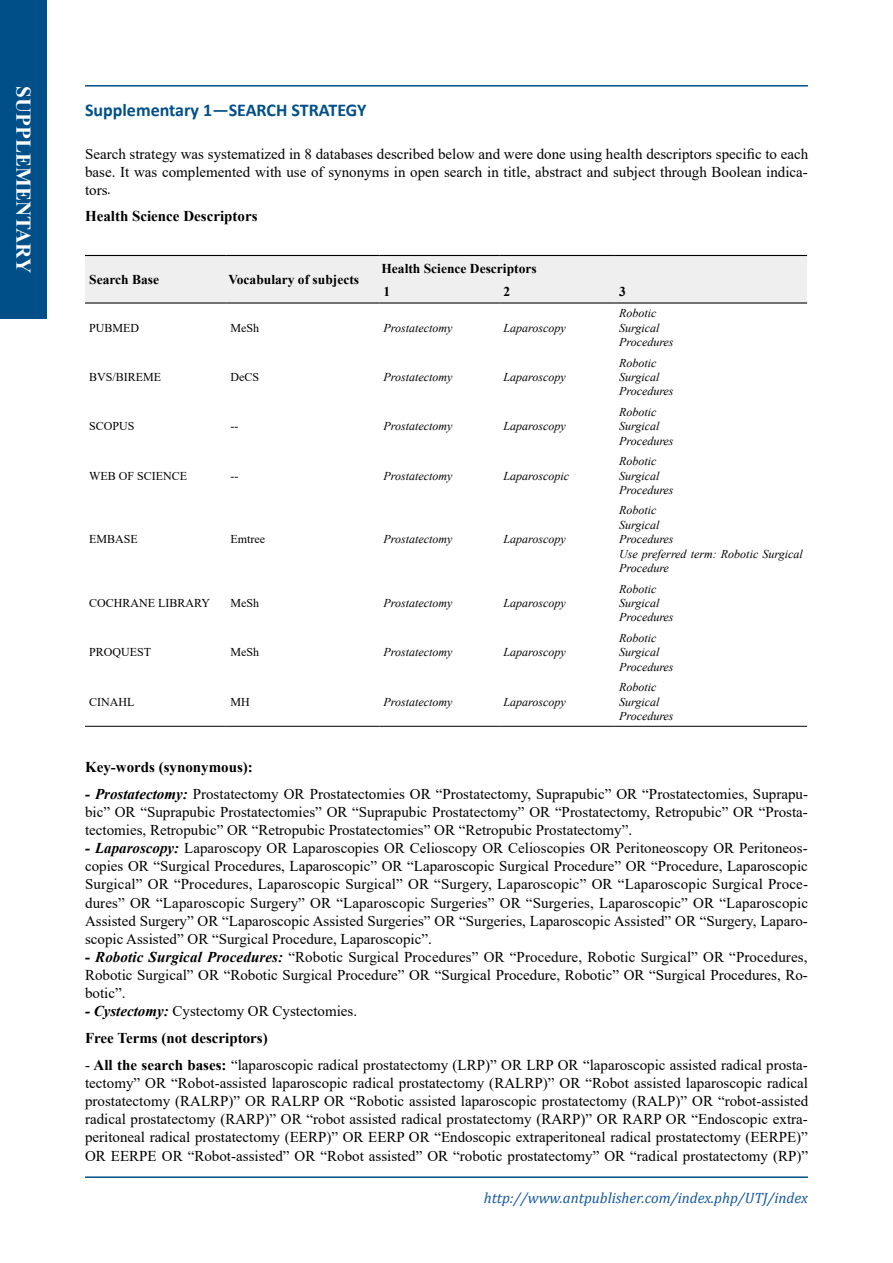
<style>
.page{position:relative;width:893px;height:1263px;background:#fff}
.page>*{position:absolute;margin:0;border:0;box-sizing:border-box;transform-origin:0 0}
.t1{font:700 21px "Times New Roman";color:#fff}
.t2{font:700 18px "Calibri";color:#004f88}
.t3{font:15px/18.1px "Times New Roman";color:#000;text-align:justify}
.t4{font:italic 15px "Cambria";color:#15599f}
.t5{font:700 15px "Times New Roman";color:#000}
.t6{font:700 13.5px/23.7px "Times New Roman";color:#000}
.t7{font:italic 12px/14.4px "Times New Roman";color:#000}
.t8{font:12px "Times New Roman";color:#000}
.s1{font-family:"Cambria";font-size:13.5px}
.s2{font-weight:700;font-style:italic}
.s3{font-weight:700}
</style>
<div class="page">
<div style="left:0;top:0;width:47px;height:319px;background:#004f88"></div>
<hr style="left:85px;top:85px;width:723px;height:2px;background:#004f88">
<hr style="left:85px;top:1176px;width:723px;height:2px;background:#004f88">
<div style="left:85px;top:256px;width:722px;height:46px;background:#efefef"></div>
<hr style="left:85px;top:726px;width:141px;height:1px;background:#000">
<hr style="left:226px;top:726px;width:153px;height:1px;background:#000">
<hr style="left:379px;top:726px;width:120px;height:1px;background:#000">
<hr style="left:499px;top:726px;width:116px;height:1px;background:#000">
<hr style="left:615px;top:726px;width:192px;height:1px;background:#000">
<hr style="left:85px;top:302px;width:141px;height:2px;background:#000">
<hr style="left:226px;top:302px;width:153px;height:2px;background:#000">
<hr style="left:379px;top:302px;width:120px;height:2px;background:#000">
<hr style="left:499px;top:302px;width:116px;height:2px;background:#000">
<hr style="left:615px;top:302px;width:192px;height:2px;background:#000">
<hr style="left:85px;top:255px;width:141px;height:1px;background:#000">
<hr style="left:226px;top:255px;width:153px;height:1px;background:#000">
<hr style="left:379px;top:255px;width:120px;height:1px;background:#000">
<hr style="left:499px;top:255px;width:116px;height:1px;background:#000">
<hr style="left:615px;top:255px;width:192px;height:1px;background:#000">
<h1 class="t1" style="left:39px;top:86px;width:188px;rotate:90deg">SUPPLEMENTARY</h1>
<p class="t2" style="left:85px;top:98px;width:283px">Supplementary 1—SEARCH STRATEGY</p>
<p class="t3" style="left:85px;top:145px;width:725px">Search strategy was systematized in 8 databases described below and were done using health descriptors specific to each base. It was complemented with use of synonyms in open search in title, abstract and subject through Boolean indica&shy;tors<span class="s1">.</span></p>
<p class="t5" style="left:85px;top:205px;width:174px">Health Science Descriptors</p>
<p class="t6" style="left:89px;top:267px;width:71px">Search Base</p>
<p class="t6" style="left:228px;top:267px;width:132px">Vocabulary of subjects</p>
<p class="t6" style="left:381px;top:256px;width:157px">Health Science Descriptors<br>1</p>
<p class="t6" style="left:503px;top:280px;width:8px">2</p>
<p class="t6" style="left:619px;top:280px;width:8px">3</p>
<p class="t8" style="left:89px;top:319px;width:52px">PUBMED</p>
<p class="t8" style="left:230px;top:319px;width:30px">MeSh</p>
<p class="t7" style="left:384px;top:320px;width:70px">Prostatectomy</p>
<p class="t7" style="left:503px;top:320px;width:64px">Laparoscopy</p>
<p class="t8" style="left:89px;top:368px;width:74px">BVS/BIREME</p>
<p class="t8" style="left:230px;top:368px;width:30px">DeCS</p>
<p class="t7" style="left:384px;top:369px;width:70px">Prostatectomy</p>
<p class="t7" style="left:503px;top:369px;width:64px">Laparoscopy</p>
<p class="t8" style="left:89px;top:418px;width:47px">SCOPUS</p>
<p class="t8" style="left:230px;top:418px;width:9px">--</p>
<p class="t7" style="left:384px;top:419px;width:70px">Prostatectomy</p>
<p class="t7" style="left:503px;top:419px;width:64px">Laparoscopy</p>
<p class="t8" style="left:89px;top:467px;width:100px">WEB OF SCIENCE</p>
<p class="t8" style="left:230px;top:467px;width:9px">--</p>
<p class="t7" style="left:384px;top:468px;width:70px">Prostatectomy</p>
<p class="t7" style="left:503px;top:468px;width:67px">Laparoscopic</p>
<p class="t8" style="left:89px;top:531px;width:50px">EMBASE</p>
<p class="t8" style="left:230px;top:531px;width:36px">Emtree</p>
<p class="t7" style="left:384px;top:532px;width:70px">Prostatectomy</p>
<p class="t7" style="left:503px;top:532px;width:64px">Laparoscopy</p>
<p class="t8" style="left:89px;top:594px;width:123px">COCHRANE LIBRARY</p>
<p class="t8" style="left:230px;top:594px;width:30px">MeSh</p>
<p class="t7" style="left:384px;top:595px;width:70px">Prostatectomy</p>
<p class="t7" style="left:503px;top:595px;width:64px">Laparoscopy</p>
<p class="t8" style="left:89px;top:644px;width:64px">PROQUEST</p>
<p class="t8" style="left:230px;top:644px;width:30px">MeSh</p>
<p class="t7" style="left:384px;top:645px;width:70px">Prostatectomy</p>
<p class="t7" style="left:503px;top:645px;width:64px">Laparoscopy</p>
<p class="t8" style="left:89px;top:693px;width:47px">CINAHL</p>
<p class="t8" style="left:230px;top:693px;width:21px">MH</p>
<p class="t7" style="left:384px;top:694px;width:70px">Prostatectomy</p>
<p class="t7" style="left:503px;top:694px;width:64px">Laparoscopy</p>
<p class="t7" style="left:619px;top:306px;width:56px">Robotic<br>Surgical<br>Procedures</p>
<p class="t7" style="left:619px;top:355px;width:56px">Robotic<br>Surgical<br>Procedures</p>
<p class="t7" style="left:619px;top:404px;width:56px">Robotic<br>Surgical<br>Procedures</p>
<p class="t7" style="left:619px;top:454px;width:56px">Robotic<br>Surgical<br>Procedures</p>
<p class="t7" style="left:619px;top:503px;width:185px">Robotic<br>Surgical<br>Procedures<br>Use preferred term: Robotic Surgical<br>Procedure</p>
<p class="t7" style="left:619px;top:581px;width:56px">Robotic<br>Surgical<br>Procedures</p>
<p class="t7" style="left:619px;top:630px;width:56px">Robotic<br>Surgical<br>Procedures</p>
<p class="t7" style="left:619px;top:680px;width:56px">Robotic<br>Surgical<br>Procedures</p>
<p class="t5" style="left:85px;top:756px;width:169px">Key-words (synonymous):</p>
<p class="t3" style="left:85px;top:784px;width:724px"><span class="s2">- Prostatectomy:</span> Prostatectomy OR Prostatectomies OR “Prostatectomy, Suprapubic” OR “Prostatectomies, Suprapu&shy;bic” OR “Suprapubic Prostatectomies” OR “Suprapubic Prostatectomy” OR “Prostatectomy, Retropubic” OR “Prosta&shy;tectomies, Retropubic” OR “Retropubic Prostatectomies” OR “Retropubic Prostatectomy”.</p>
<p class="t3" style="left:85px;top:838px;width:725px"><span class="s2">- Laparoscopy:</span> Laparoscopy OR Laparoscopies OR Celioscopy OR Celioscopies OR Peritoneoscopy OR Peritoneos&shy;copies OR “Surgical Procedures, Laparoscopic” OR “Laparoscopic Surgical Procedure” OR “Procedure, Laparoscopic Surgical” OR “Procedures, Laparoscopic Surgical” OR “Surgery, Laparoscopic” OR “Laparoscopic Surgical Proce&shy;dures” OR “Laparoscopic Surgery” OR “Laparoscopic Surgeries” OR “Surgeries, Laparoscopic” OR “Laparoscopic Assisted Surgery” OR “Laparoscopic Assisted Surgeries” OR “Surgeries, Laparoscopic Assisted” OR “Surgery, Laparo&shy;scopic Assisted” OR “Surgical Procedure, Laparoscopic”.</p>
<p class="t3" style="left:85px;top:947px;width:724px"><span class="s2">- Robotic Surgical Procedures:</span> “Robotic Surgical Procedures” OR “Procedure, Robotic Surgical” OR “Procedures, Robotic Surgical” OR “Robotic Surgical Procedure” OR “Surgical Procedure, Robotic” OR “Surgical Procedures, Ro&shy;botic”.</p>
<p class="t3" style="left:85px;top:997px;width:274px;line-height:26.7px"><span class="s2">- Cystectomy:</span> Cystectomy OR Cystectomies.<br><span class="s3">Free Terms (not descriptors)</span></p>
<p class="t3" style="left:85px;top:1055px;width:725px">- <span class="s3">All the search bases:</span> “laparoscopic radical prostatectomy (LRP)” OR LRP OR “laparoscopic assisted radical prosta&shy;tectomy” OR “Robot-assisted laparoscopic radical prostatectomy (RALRP)” OR “Robot assisted laparoscopic radical prostatectomy (RALRP)” OR RALRP OR “Robotic assisted laparoscopic prostatectomy (RALP)” OR “robot-assisted radical prostatectomy (RARP)” OR “robot assisted radical prostatectomy (RARP)” OR RARP OR “Endoscopic extra&shy;peritoneal radical prostatectomy (EERP)” OR EERP OR “Endoscopic extraperitoneal radical prostatectomy (EERPE)” OR EERPE OR “Robot-assisted” OR “Robot assisted” OR “robotic prostatectomy” OR “radical prostatectomy (RP)”</p>
<p class="t4" style="left:484px;top:1187px;width:326px">http://www.antpublisher.com/index.php/UTJ/index</p>
</div>
